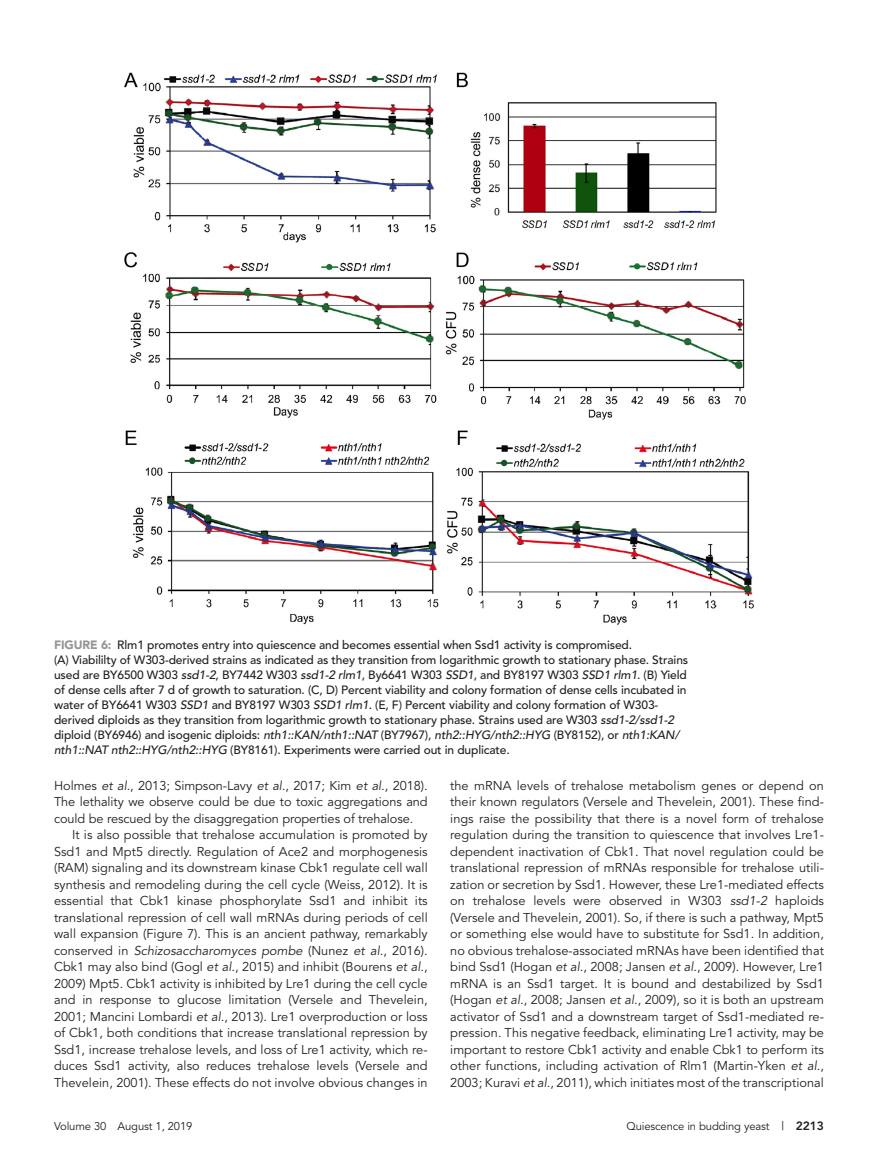
<style>
.page{position:relative;width:878px;height:1175px;background:#fff}
.page>*{position:absolute;margin:0;border:0;box-sizing:border-box;transform-origin:0 0}
.Para{font:12.75px/16.5px "Avenir";letter-spacing:.005em;color:#231f20;text-align:justify}
.FigCaption_35_5p{font:500 12px/15px "Avenir";letter-spacing:-.01em;color:#231f20}
.t1{font:11.25px "Avenir";letter-spacing:-.01em;color:#231f20}
.s1{font-weight:900;color:#939598}
.s2{font-style:italic}
.s3{font-size:12px}
.s4{font-weight:800;font-size:12px}
</style>
<div class="page">
<img style="left:124px;top:72px;width:630px;height:553px">
<p class="FigCaption_35_5p" style="left:54px;top:638px;width:635px"><span class="s1">FIGURE 6:</span> Rlm1 promotes entry into quiescence and becomes essential when Ssd1 activity is compromised.<br>(A) Viabililty of W303-derived strains as indicated as they transition from logarithmic growth to stationary phase. Strains used are BY6500 W303 <span class="s2">ssd1-2</span>, BY7442 W303 <span class="s2">ssd1-2 rlm1</span>, By6641 W303 <span class="s2">SSD1</span>, and BY8197 W303 <span class="s2">SSD1 rlm1</span>. (B) Yield of dense cells after 7 d of growth to saturation. (C, D) Percent viability and colony formation of dense cells incubated in water of BY6641 W303 <span class="s2">SSD1</span> and BY8197 W303 <span class="s2">SSD1 rlm1</span>. (E, F) Percent viability and colony formation of W303- derived diploids as they transition from logarithmic growth to stationary phase. Strains used are W303 <span class="s2">ssd1-2/ssd1-2 </span>diploid (BY6946) and isogenic diploids: <span class="s2">nth1::KAN/nth1::NAT</span> (BY7967), <span class="s2">nth2::HYG/nth2::HYG</span> (BY8152), or <span class="s2">nth1:KAN/ nth1::NAT nth2::HYG/nth2::HYG</span> (BY8161). Experiments were carried out in duplicate.</p>
<p class="Para" style="left:54px;top:777px;width:375px">Holmes <span class="s2">et al.</span>, 2013; Simpson-Lavy <span class="s2">et al.</span>, 2017; Kim <span class="s2">et al.</span>, 2018).<br>The lethality we observe could be due to toxic aggregations and could be rescued by the disaggregation properties of trehalose.</p>
<p class="Para" style="left:54px;top:827px;width:375px;text-indent:18px">It is also possible that trehalose accumulation is promoted by Ssd1 and Mpt5 directly. Regulation of Ace2 and morphogenesis (RAM) signaling and its downstream kinase Cbk1 regulate cell wall synthesis and remodeling during the cell cycle (Weiss, 2012). It is essential that Cbk1 kinase phosphorylate Ssd1 and inhibit its translational repression of cell wall mRNAs during periods of cell wall expansion (Figure 7). This is an ancient pathway, remarkably conserved in <span class="s2">Schizosaccharomyces pombe</span> (Nunez <span class="s2">et al.</span>, 2016).<br>Cbk1 may also bind (Gogl <span class="s2">et al.</span>, 2015) and inhibit (Bourens <span class="s2">et al.</span>, 2009) Mpt5. Cbk1 activity is inhibited by Lre1 during the cell cycle and in response to glucose limitation (Versele and Thevelein, 2001; Mancini Lombardi <span class="s2">et al.</span>, 2013). Lre1 overproduction or loss of Cbk1, both conditions that increase translational repression by Ssd1, increase trehalose levels, and loss of Lre1 activity, which re&shy;duces Ssd1 activity, also reduces trehalose levels (Versele and Thevelein, 2001). These effects do not involve obvious changes in</p>
<p class="Para" style="left:450px;top:777px;width:375px">the mRNA levels of trehalose metabolism genes or depend on their known regulators (Versele and Thevelein, 2001). These find&shy;ings raise the possibility that there is a novel form of trehalose regulation during the transition to quiescence that involves Lre1- dependent inactivation of Cbk1. That novel regulation could be translational repression of mRNAs responsible for trehalose utili&shy;zation or secretion by Ssd1. However, these Lre1-mediated effects on trehalose levels were observed in W303 <span class="s2">ssd1-2</span> haploids (Versele and Thevelein, 2001). So, if there is such a pathway, Mpt5 or something else would have to substitute for Ssd1. In addition, no obvious trehalose-associated mRNAs have been identified that bind Ssd1 (Hogan <span class="s2">et al.</span>, 2008; Jansen <span class="s2">et al.</span>, 2009). However, Lre1 mRNA is an Ssd1 target. It is bound and destabilized by Ssd1 (Hogan <span class="s2">et al.</span>, 2008; Jansen <span class="s2">et al.</span>, 2009), so it is both an upstream activator of Ssd1 and a downstream target of Ssd1-mediated re&shy;pression. This negative feedback, eliminating Lre1 activity, may be important to restore Cbk1 activity and enable Cbk1 to perform its other functions, including activation of Rlm1 (Martin-Yken <span class="s2">et al.</span>, 2003; Kuravi <span class="s2">et al.</span>, 2011), which initiates most of the transcriptional</p>
<p class="t1" style="left:54px;top:1119px;width:140px">Volume 30 August 1, 2019</p>
<p class="t1" style="left:626px;top:1119px;width:199px">Quiescence in budding yeast <span class="s3">|</span> <span class="s4">2213</span></p>
</div>
